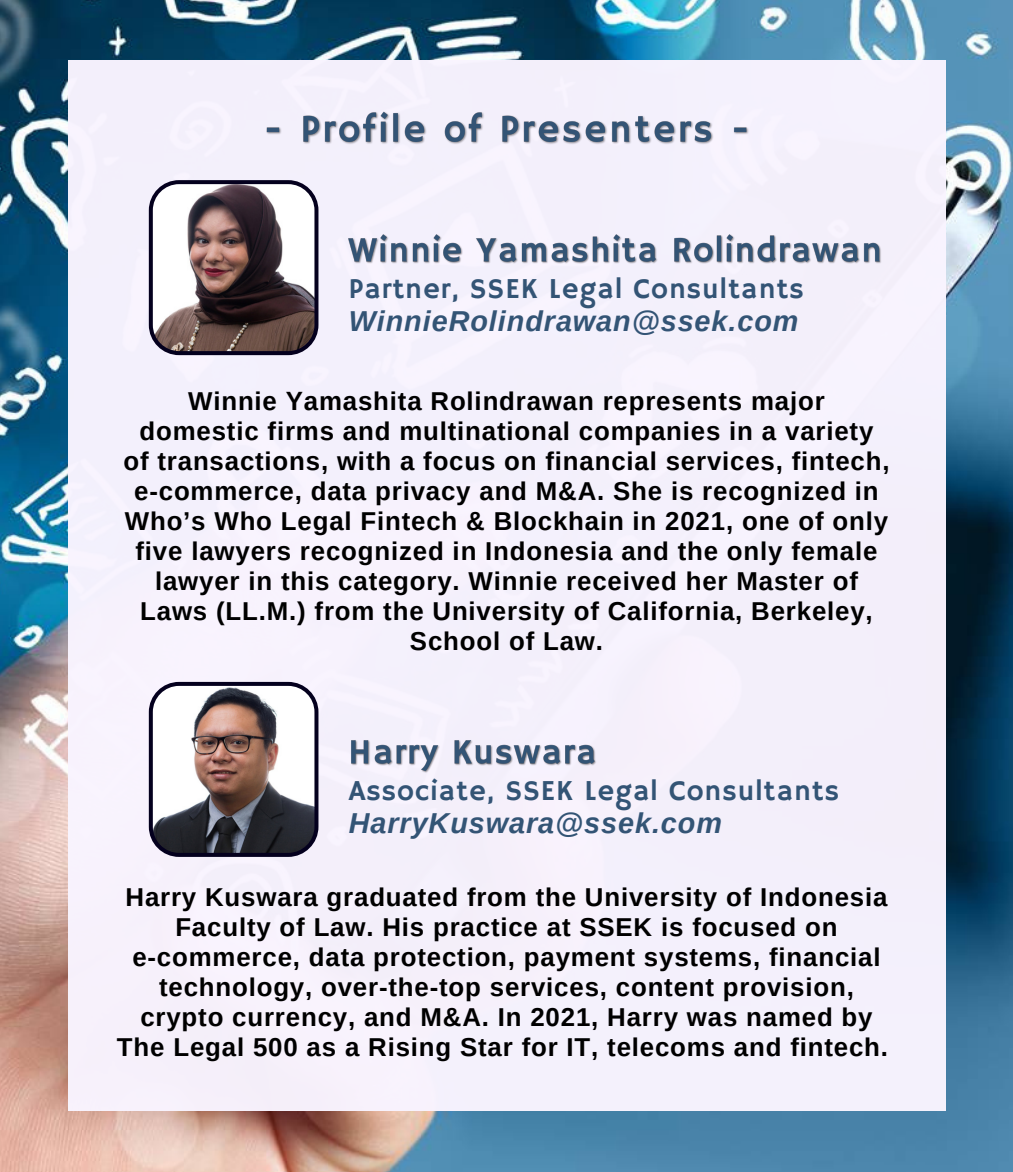
<style>
.page{position:relative;width:1013px;height:1172px;background:#fff}
.page>*{position:absolute;margin:0;border:0;box-sizing:border-box;transform-origin:0 0}
.t1{font:28.75px "Hammersmith One";letter-spacing:.03em;color:#335475}
.t2{font:italic 700 28.75px "Arimo";letter-spacing:.03em;color:#335475}
.t3{font:700 25.88px/30px "Arimo";letter-spacing:.03em;color:#000;text-align:center}
</style>
<div class="page">
<img style="left:0;top:0;width:1012px;height:1172px">
<div style="left:68px;top:61px;width:877px;height:1050px;background:#f9f4ff"></div>
<img style="left:266px;top:111px;width:483px;height:34px">
<svg style="left:149px;top:180px;width:169px;height:175px"></svg>
<img style="left:348px;top:234px;width:534px;height:30px">
<svg style="left:149px;top:682px;width:169px;height:175px"></svg>
<img style="left:351px;top:740px;width:245px;height:33px">
<p class="t1" style="left:349px;top:272px;width:456px">Partner, SSEK Legal Consultants</p>
<p class="t2" style="left:349px;top:305px;width:451px">WinnieRolindrawan@ssek.com</p>
<p class="t3" style="left:188px;top:386px;width:638px">Winnie Yamashita Rolindrawan represents major</p>
<p class="t3" style="left:140px;top:416px;width:735px">domestic firms and multinational companies in a variety</p>
<p class="t3" style="left:123px;top:446px;width:767px">of transactions, with a focus on financial services, fintech,</p>
<p class="t3" style="left:125px;top:476px;width:764px">e-commerce, data privacy and M&amp;A. She is recognized in Who’s Who Legal Fintech &amp; Blockhain in 2021, one of only five lawyers recognized in Indonesia and the only female lawyer in this category. Winnie received her Master of</p>
<p class="t3" style="left:140px;top:596px;width:734px">Laws (LL.M.) from the University of California, Berkeley,</p>
<p class="t3" style="left:410px;top:626px;width:194px">School of Law.</p>
<p class="t1" style="left:349px;top:774px;width:492px">Associate, SSEK Legal Consultants</p>
<p class="t2" style="left:349px;top:807px;width:375px">HarryKuswara@ssek.com</p>
<p class="t3" style="left:125px;top:882px;width:763px">Harry Kuswara graduated from the University of Indonesia<br>Faculty of Law. His practice at SSEK is focused on</p>
<p class="t3" style="left:117px;top:942px;width:772px">e-commerce, data protection, payment systems, financial technology, over-the-top services, content provision, crypto currency, and M&amp;A. In 2021, Harry was named by The Legal 500 as a Rising Star for IT, telecoms and fintech.</p>
</div>
